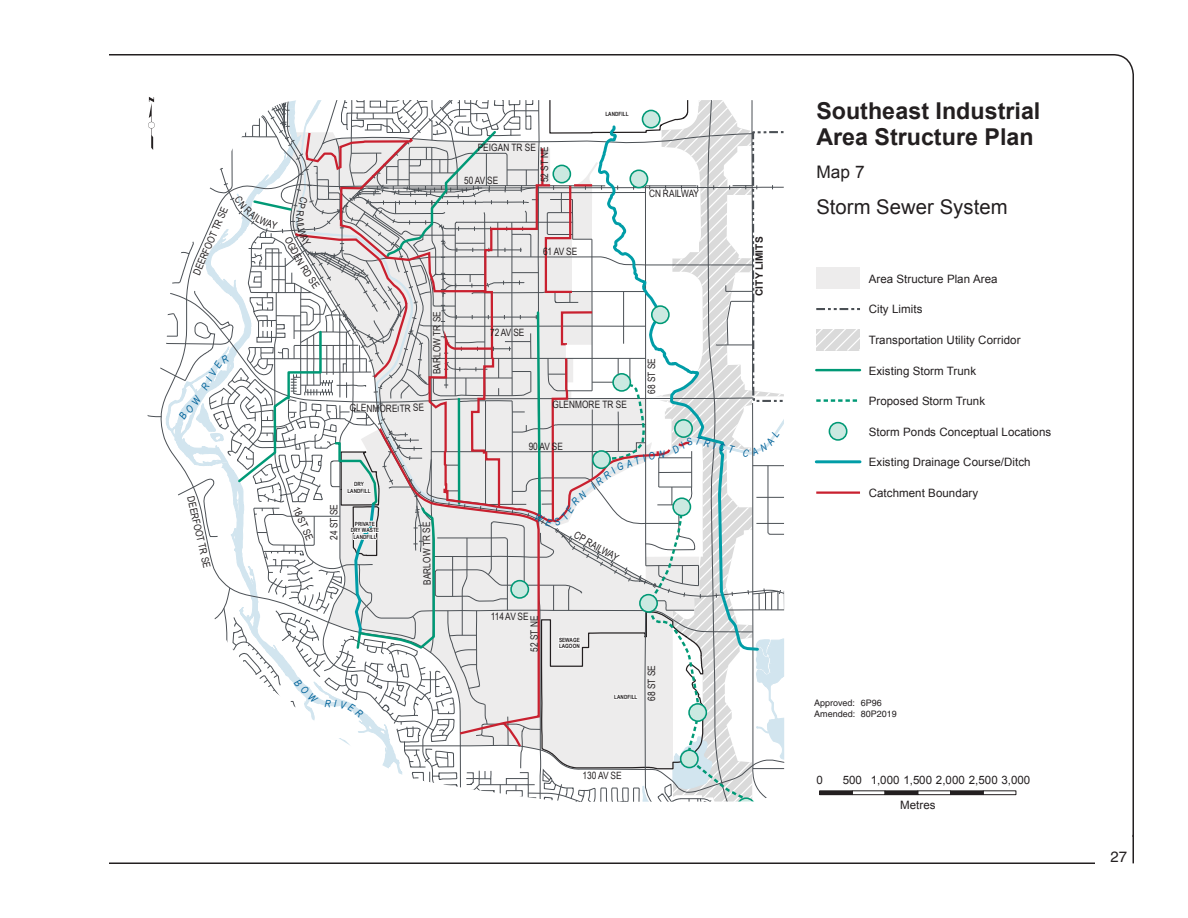
<style>
.page{position:relative;width:1188px;height:918px;background:#fff}
.page>*{position:absolute;margin:0;border:0;box-sizing:border-box;transform-origin:0 0}
.t1{font:65.55px "ESRI North";color:#231f20}
.t2{font:700 23.25px/26.8px "Arial";color:#231f20}
.t3{font:20.25px "Arial";letter-spacing:.005em;color:#231f20}
.t4{font:17.25px "Arial";color:#231f20}
.t5{font:15px "Helvetica";color:#231f20}
.t6{font:11.55px/24.6px "Arial";letter-spacing:.005em;color:#231f20}
.t7{font:10.2px "Arial Narrow";color:#231f20}
.t8{font:700 10.2px "Arial";color:#231f20}
.t9{font:italic 10.2px "Arial Narrow";color:#006299}
.t10{font:9px "Helvetica";color:#231f20}
.t11{font:700 5.7px/6.6px "Arial Narrow";color:#231f20;text-align:center}
</style>
<div class="page">
<hr style="left:1132px;top:835px;width:2px;height:28px;background:#231f20">
<div style="left:816px;top:267px;width:44px;height:22px;background:#edecec"></div>
<svg style="left:816px;top:308px;width:44px;height:2px"></svg>
<svg style="left:816px;top:329px;width:44px;height:22px"></svg>
<hr style="left:816px;top:369px;width:44px;height:2px;background:#009976">
<svg style="left:816px;top:399px;width:41px;height:3px"></svg>
<div style="left:829px;top:423px;width:18px;height:17px;background:#cbe9e1;border-radius:50%"></div>
<div style="left:829px;top:422px;width:19px;height:19px;border:2px solid #009976;border-radius:50%"></div>
<hr style="left:816px;top:460px;width:44px;height:3px;background:#009da7">
<hr style="left:816px;top:491px;width:44px;height:3px;background:#c9202f">
<div style="left:819px;top:791px;width:33px;height:4px;border:1px solid #231f20"></div>
<div style="left:852px;top:791px;width:33px;height:4px;border:1px solid #231f20"></div>
<div style="left:885px;top:791px;width:33px;height:4px;border:1px solid #231f20"></div>
<div style="left:918px;top:791px;width:33px;height:4px;border:1px solid #231f20"></div>
<div style="left:950px;top:791px;width:33px;height:4px;border:1px solid #231f20"></div>
<div style="left:983px;top:791px;width:33px;height:4px;border:1px solid #231f20"></div>
<svg style="left:147px;top:100px;width:638px;height:702px"></svg>
<p class="t1" style="left:148px;top:89px;width:8px">t</p>
<p class="t7" style="left:189px;top:272px;width:74px;rotate:-67deg">DEERFOOT TR SE</p>
<p class="t7" style="left:198px;top:495px;width:74px;rotate:77deg">DEERFOOT TR SE</p>
<p class="t7" style="left:478px;top:140px;width:60px">PEIGAN TR SE</p>
<p class="t7" style="left:537px;top:182px;width:37px;rotate:-90deg">52 ST NE</p>
<p class="t7" style="left:464px;top:173px;width:36px">50 AV SE</p>
<p class="t7" style="left:543px;top:244px;width:36px">61 AV SE</p>
<p class="t11" style="left:605px;top:110px;width:25px">LANDFILL</p>
<p class="t7" style="left:649px;top:186px;width:52px">CN RAILWAY</p>
<p class="t7" style="left:429px;top:374px;width:65px;rotate:-90deg">BARLOW TR SE</p>
<p class="t7" style="left:490px;top:325px;width:36px">72 AV SE</p>
<p class="t7" style="left:379px;top:401px;width:14px">OR</p>
<p class="t7" style="left:552px;top:398px;width:76px;rotate:-1deg">GLENMORE TR SE</p>
<p class="t7" style="left:644px;top:394px;width:37px;rotate:-90deg">68 ST SE</p>
<p class="t7" style="left:327px;top:540px;width:37px;rotate:-90deg">24 ST SE</p>
<p class="t11" style="left:347px;top:481px;width:25px">DRY<br>LANDFILL</p>
<p class="t11" style="left:351px;top:520px;width:30px">PRIVATE<br>DRY WASTE<br>LANDFILL</p>
<p class="t7" style="left:420px;top:585px;width:65px;rotate:-91deg">BARLOW TR SE</p>
<p class="t7" style="left:529px;top:438px;width:36px">90 AV SE</p>
<p class="t9" style="left:588px;top:481px;width:29px;rotate:-37deg">IRRI</p>
<p class="t7" style="left:579px;top:528px;width:51px;rotate:29deg">CP RAILWAY</p>
<p class="t7" style="left:491px;top:609px;width:39px">114 AV SE</p>
<p class="t7" style="left:527px;top:652px;width:38px;rotate:-90deg">52 ST NE</p>
<p class="t11" style="left:559px;top:636px;width:22px;text-align:left">SEWAGE<br>LAGOON</p>
<p class="t11" style="left:614px;top:693px;width:25px">LANDFILL</p>
<p class="t7" style="left:644px;top:701px;width:37px;rotate:-90deg">68 ST SE</p>
<p class="t9" style="left:697px;top:434px;width:41px;rotate:13deg">TRICT</p>
<p class="t8" style="left:753px;top:296px;width:61px;rotate:-90deg">CITY LIMITS</p>
<p class="t7" style="left:583px;top:767px;width:40px;rotate:1deg">130 AV SE</p>
<p class="t2" style="left:816px;top:98px;width:225px">Southeast Industrial<br>Area Structure Plan</p>
<p class="t4" style="left:816px;top:161px;width:50px">Map 7</p>
<p class="t3" style="left:816px;top:193px;width:193px">Storm Sewer System</p>
<p class="t6" style="left:869px;top:267px;width:130px">Area Structure Plan Area</p>
<p class="t6" style="left:869px;top:297px;width:55px">City Limits</p>
<p class="t6" style="left:869px;top:328px;width:153px">Transportation Utility Corridor</p>
<p class="t6" style="left:869px;top:358px;width:109px">Existing Storm Trunk</p>
<p class="t6" style="left:869px;top:389px;width:118px">Proposed Storm Trunk</p>
<p class="t6" style="left:869px;top:420px;width:184px">Storm Ponds Conceptual Locations</p>
<p class="t6" style="left:869px;top:450px;width:163px">Existing Drainage Course/Ditch</p>
<p class="t6" style="left:869px;top:481px;width:111px">Catchment Boundary</p>
<p class="t10" style="left:814px;top:698px;width:69px">Approved: 6P96</p>
<p class="t10" style="left:814px;top:709px;width:84px">Amended: 80P2019</p>
<p class="t6" style="left:816px;top:768px;width:8px">0</p>
<p class="t6" style="left:900px;top:768px;width:132px;text-indent:-58px">500 1,000 1,500 2,000 2,500 3,000<br>Metres</p>
<p class="t5" style="left:1111px;top:848px;width:18px">27</p>
</div>
